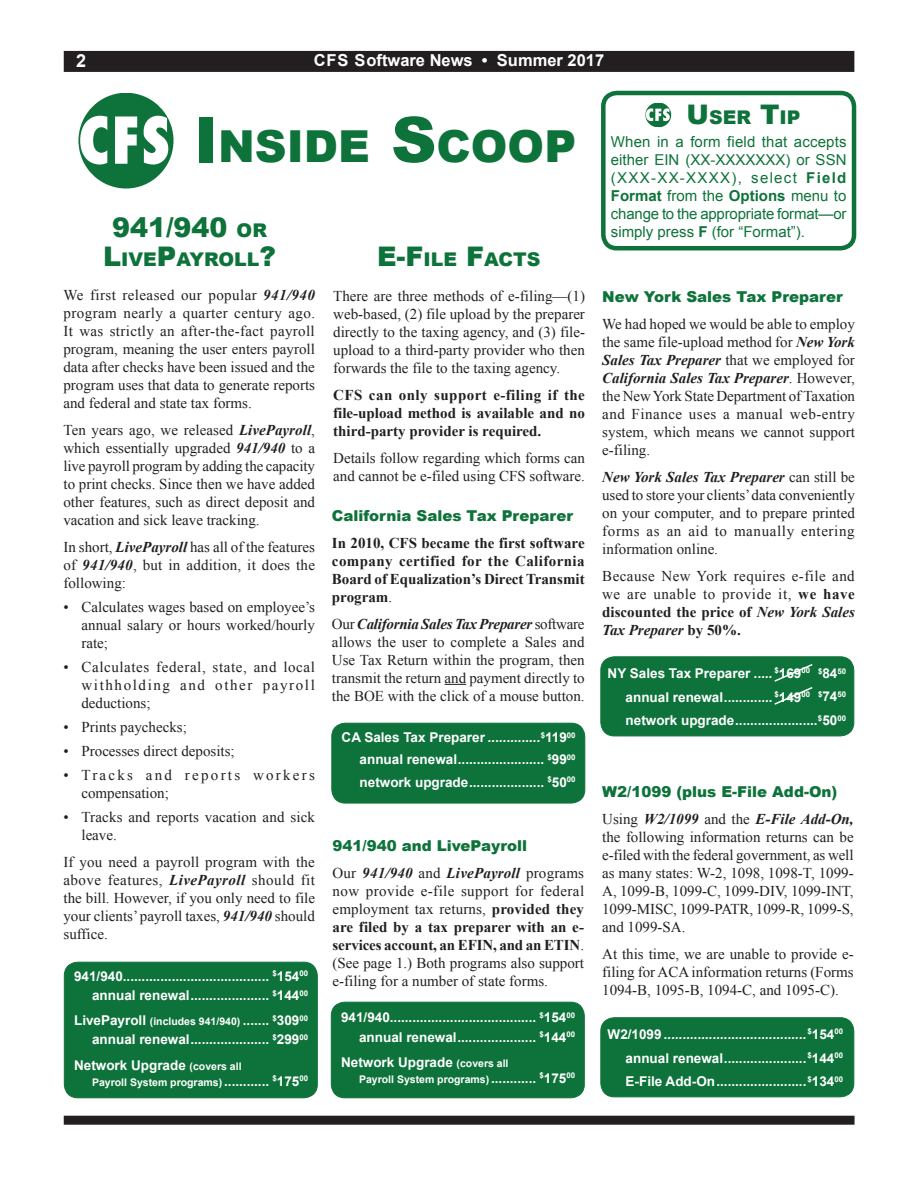
<style>
.page{position:relative;width:918px;height:1188px;background:#fff}
.page>*{position:absolute;margin:0;border:0;box-sizing:border-box;transform-origin:0 0}
.t1{font:900 44.1px "Arial";color:#0e733a}
.t2{font:900 27px "Arial";color:#0e733a}
.t3{font:900 18.9px "Arial";color:#0e733a}
.t4{font:700 18px "Arial";color:#fff}
.t5{font:700 16.5px "Arial";color:#fff}
.t6{font:15px/18px "Times New Roman";color:#231f20;text-align:justify}
.t7{font:700 15px/18px "Times New Roman";color:#231f20;text-align:justify}
.t8{font:15px/18px "Arial";letter-spacing:-.01em;color:#0e733a;text-align:justify}
.t9{font:900 15px "Arial";color:#0e733a}
.t10{font:15px/18px "Times New Roman";letter-spacing:.15em;color:#231f20}
.t11{font:700 13.5px/23.7px "Arial";color:#fff;text-align:right}
.t12{font:700 10.5px "Arial";color:#fff}
.t13{font:700 7.8px "Arial";color:#fff}
.s1{font-size:63px}
.s2{font-size:18.9px}
.s3{font-size:27px}
.s4{font-weight:700;font-style:italic}
.s5{font-size:10.5px}
.s6{font-size:13.5px}
.s7{font-weight:400}
.s8{font-style:italic}
.s9{font-weight:700}
</style>
<div class="page">
<div style="left:64px;top:52px;width:790px;height:19px;background:#231f20"></div>
<div style="left:64px;top:51px;width:790px;height:21px;border:2px solid #231f20"></div>
<div style="left:64px;top:1116px;width:791px;height:9px;background:#231f20"></div>
<img style="left:79px;top:93px;width:94px;height:95px">
<div style="left:332px;top:723px;width:253px;height:80px;background:#0e733a;border-radius:14px"></div>
<div style="left:332px;top:723px;width:253px;height:80px;border:1px solid #0e733a;border-radius:14px"></div>
<svg style="left:445px;top:684px;width:21px;height:1px"></svg>
<div style="left:64px;top:962px;width:253px;height:136px;background:#0e733a;border-radius:14px"></div>
<div style="left:64px;top:962px;width:254px;height:136px;border:1px solid #0e733a;border-radius:14px"></div>
<div style="left:601px;top:657px;width:253px;height:79px;background:#0e733a;border-radius:14px"></div>
<div style="left:601px;top:657px;width:253px;height:79px;border:1px solid #0e733a;border-radius:14px"></div>
<svg style="left:774px;top:664px;width:39px;height:41px"></svg>
<div style="left:601px;top:1018px;width:253px;height:79px;background:#0e733a;border-radius:14px"></div>
<div style="left:601px;top:1018px;width:253px;height:79px;border:1px solid #0e733a;border-radius:14px"></div>
<div style="left:331px;top:1002px;width:253px;height:96px;background:#0e733a;border-radius:14px"></div>
<div style="left:331px;top:1002px;width:253px;height:96px;border:1px solid #0e733a;border-radius:14px"></div>
<div style="left:601px;top:91px;width:255px;height:159px;border:4px solid #0e733a;border-radius:14px"></div>
<img style="left:646px;top:103px;width:25px;height:24px">
<p class="t4" style="left:76px;top:48px;width:12px">2</p>
<p class="t5" style="left:314px;top:49px;width:292px">CFS Software News • Summer 2017</p>
<h1 class="t1" style="left:194px;top:114px;width:384px"><span class="s1">I</span>nsi de <span class="s1">S</span>coop</h1>
<h2 class="t2" style="left:112px;top:208px;width:157px">941/940 <span class="s2">or</span></h2>
<p class="t3" style="left:103px;top:245px;width:174px"><span class="s3">L</span>ive<span class="s3">P</span>ayroll<span class="s3">?</span></p>
<p class="t6" style="left:63px;top:286px;width:253px">We first released our popular <span class="s4">941/940 </span>program nearly a quarter century ago.<br>It was strictly an after-the-fact payroll program, meaning the user enters payroll data after checks have been issued and the program uses that data to generate reports and federal and state tax forms.</p>
<p class="t6" style="left:63px;top:421px;width:253px">Ten years ago, we released <span class="s4">LivePayroll</span>, which essentially upgraded <span class="s4">941/940</span> to a live payroll program by adding the capacity to print checks. Since then we have added other features, such as direct deposit and vacation and sick leave tracking.</p>
<p class="t6" style="left:63px;top:538px;width:253px">In short, <span class="s4">LivePayroll</span> has all of the features of <span class="s4">941/940</span>, but in addition, it does the following:</p>
<p class="t6" style="left:81px;top:598px;width:235px;text-indent:-18px">• Calculates wages based on employee’s annual salary or hours worked/hourly rate;</p>
<p class="t6" style="left:81px;top:658px;width:235px;text-indent:-18px">• Calculates federal, state, and local withholding and other payroll deductions;</p>
<p class="t6" style="left:63px;top:718px;width:125px">• Prints paychecks;</p>
<p class="t6" style="left:63px;top:742px;width:173px">• Processes direct deposits;</p>
<p class="t10" style="left:81px;top:766px;width:235px;text-indent:-18px">• Tracks and reports workers compensation;</p>
<p class="t6" style="left:81px;top:808px;width:235px;text-indent:-18px">• Tracks and reports vacation and sick leave.</p>
<p class="t6" style="left:63px;top:853px;width:253px">If you need a payroll program with the above features, <span class="s4">LivePayroll</span> should fit the bill. However, if you only need to file your clients’ payroll taxes, <span class="s4">941/940</span> should suffice.</p>
<p class="t11" style="left:74px;top:967px;width:235px;line-height:19.2px">941/940....................................... <sup>$</sup>154<sup>00 </sup>annual renewal..................... <sup>$</sup>144<sup>00</sup></p>
<p class="t11" style="left:74px;top:1011px;width:235px;line-height:19.2px">LivePayroll <span class="s5">(includes 941/940)</span> ....... <sup>$</sup>309<sup>00 </sup>annual renewal..................... <sup>$</sup>299<sup>00</sup></p>
<p class="t11" style="left:74px;top:1053px;width:169px">Network Upgrade <span class="s5">(covers all</span></p>
<p class="t12" style="left:92px;top:1075px;width:217px">Payroll System programs) <span class="s6">............</span> <sup>$</sup><span class="s6">175</span><sup>00</sup></p>
<p class="t3" style="left:377px;top:245px;width:165px"><span class="s3">E-F</span>i le <span class="s3">F</span>acts</p>
<p class="t6" style="left:333px;top:287px;width:253px">There are three methods of e-filing—(1) web-based, (2) file upload by the preparer directly to the taxing agency, and (3) file&shy;upload to a third-party provider who then forwards the file to the taxing agency.</p>
<p class="t7" style="left:333px;top:386px;width:253px">CFS can only support e-filing if the file-upload method is available and no third-party provider is required.</p>
<p class="t6" style="left:333px;top:449px;width:253px">Details follow regarding which forms can and cannot be e-filed using CFS software.</p>
<p class="t9" style="left:332px;top:504px;width:243px">California Sales Tax Preparer</p>
<p class="t7" style="left:332px;top:533px;width:254px">In 2010, CFS became the first software company certified for the California Board of Equalization’s Direct Transmit program<span class="s7">.</span></p>
<p class="t6" style="left:332px;top:614px;width:254px">Our <span class="s4">California Sales Tax Preparer</span> software allows the user to complete a Sales and Use Tax Return within the program, then transmit the return and payment directly to the BOE with the click of a mouse button.</p>
<p class="t11" style="left:360px;top:727px;width:217px;line-height:22.2px;text-align:justify;text-indent:-18px">CA Sales Tax Preparer<span class="s8">...............</span><sup>$</sup>119<sup>00 </sup>annual renewal....................... <sup>$</sup>99<sup>00 </sup>network upgrade.................... <sup>$</sup>50<sup>00</sup></p>
<p class="t9" style="left:333px;top:834px;width:196px">941/940 and LivePayroll</p>
<p class="t6" style="left:333px;top:863px;width:253px">Our <span class="s4">941/940</span> and <span class="s4">LivePayroll</span> programs now provide e-file support for federal employment tax returns, <span class="s9">provided they are filed by a tax preparer with an e&shy;services account, an EFIN, and an ETIN</span>. (See page 1.) Both programs also support e-filing for a number of state forms.</p>
<p class="t11" style="left:341px;top:1008px;width:235px;line-height:19.2px">941/940....................................... <sup>$</sup>154<sup>00 </sup>annual renewal..................... <sup>$</sup>144<sup>00</sup></p>
<p class="t11" style="left:341px;top:1051px;width:169px">Network Upgrade <span class="s5">(covers all</span></p>
<p class="t12" style="left:359px;top:1072px;width:217px">Payroll System programs) <span class="s6">............</span> <sup>$</sup><span class="s6">175</span><sup>00</sup></p>
<p class="t3" style="left:687px;top:104px;width:115px"><span class="s3">U</span>ser <span class="s3">T</span>ip</p>
<p class="t8" style="left:611px;top:133px;width:237px">When in a form field that accepts either EIN (XX-XXXXXXX) or SSN (XXX-XX-XXXX), select <span class="s9">Field Format</span> from the <span class="s9">Options</span> menu to change to the appropriate format—or simply press <span class="s9">F</span> (for “Format”).</p>
<p class="t9" style="left:602px;top:285px;width:242px">New York Sales Tax Preparer</p>
<p class="t6" style="left:602px;top:314px;width:254px">We had hoped we would be able to employ the same file-upload method for <span class="s4">New York Sales Tax Preparer</span> that we employed for <span class="s4">California Sales Tax Preparer</span>. However, the New York State Department of Taxation and Finance uses a manual web-entry system, which means we cannot support e-filing.</p>
<p class="t6" style="left:602px;top:467px;width:254px"><span class="s4">New York Sales Tax Preparer</span> can still be used to store your clients’ data conveniently on your computer, and to prepare printed forms as an aid to manually entering information online.</p>
<p class="t6" style="left:602px;top:566px;width:254px">Because New York requires e-file and we are unable to provide it, <span class="s9">we have discounted the price of</span> <span class="s4">New York Sales Tax Preparer</span> <span class="s9">by 50%.</span></p>
<p class="t11" style="left:626px;top:662px;width:222px;text-align:left;text-indent:-18px">NY Sales Tax Preparer<span class="s8">......</span> <sup>$</sup>169<sup>00 </sup>annual renewal............. <sup>$</sup>149<sup>00 </sup>network upgrade......................<sup>$</sup>50<sup>00</sup></p>
<p class="t13" style="left:818px;top:666px;width:30px">$<span class="s6">84</span>50</p>
<p class="t13" style="left:818px;top:689px;width:30px">$<span class="s6">74</span>50</p>
<p class="t9" style="left:602px;top:781px;width:237px">W2/1099 (plus E-File Add-On)</p>
<p class="t6" style="left:602px;top:810px;width:253px">Using <span class="s4">W2/1099</span> and the <span class="s4">E-File Add-On, </span>the following information returns can be e-filed with the federal government, as well as many states: W-2, 1098, 1098-T, 1099- A, 1099-B, 1099-C, 1099-DIV, 1099-INT, 1099-MISC, 1099-PATR, 1099-R, 1099-S, and 1099-SA.</p>
<p class="t6" style="left:602px;top:945px;width:253px">At this time, we are unable to provide e&shy;filing for ACA information returns (Forms 1094-B, 1095-B, 1094-C, and 1095-C).</p>
<p class="t11" style="left:626px;top:1023px;width:219px;text-align:justify;text-indent:-18px">W2/1099<span class="s8">.......................................</span><sup>$</sup>154<sup>00 </sup>annual renewal......................<sup>$</sup>144<sup>00<br></sup>E-File Add-On........................<sup>$</sup>134<sup>00</sup></p>
</div>
